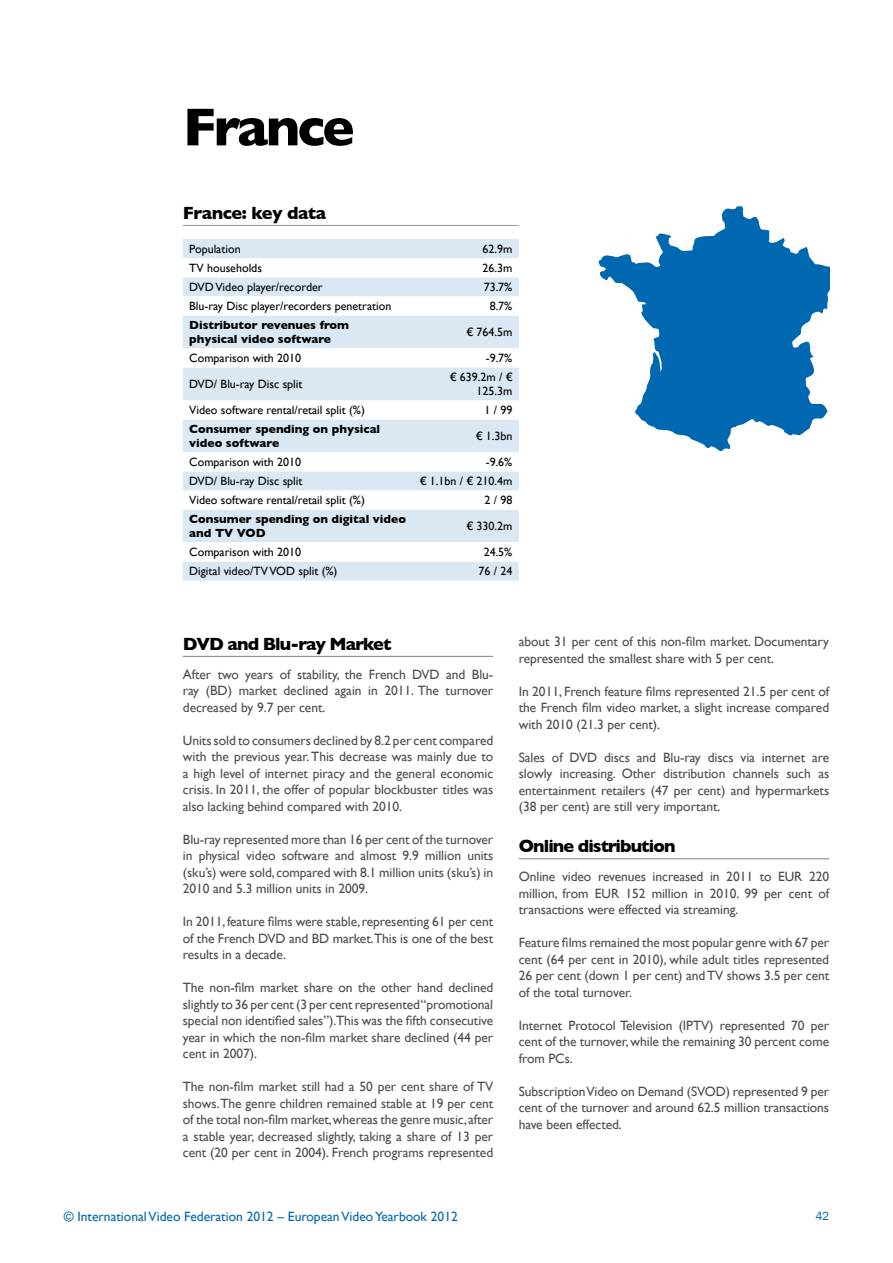
<style>
.page{position:relative;width:893px;height:1263px;background:#fff}
.page>*{position:absolute;margin:0;border:0;box-sizing:border-box;transform-origin:0 0}
.t1{font:700 54px "Gill Sans";letter-spacing:-.05em;color:#000}
.t2{font:700 18px "Gill Sans";letter-spacing:-.05em;color:#000}
.t3{font:700 18px "Gill Sans";letter-spacing:-.025em;color:#000}
.t4{font:13.5px/16.5px "Gill Sans";letter-spacing:-.005em;color:#4d4d4f;text-align:justify}
.t5{font:13.5px "Gill Sans";color:#0067b1}
.t6{font:12px/14.2px "Gill Sans";color:#000;text-align:right}
.t7{font:700 12px/14.2px "Gill Sans";color:#000}
.t8{font:12px "Franklin Gothic";color:#0067b1}
.s1{font-family:"Helvetica Neue LT Pro";font-weight:500}
</style>
<div class="page">
<hr style="left:519px;top:858px;width:310px;height:1px;background:#808285">
<hr style="left:183px;top:656px;width:310px;height:1px;background:#808285">
<svg style="left:599px;top:206px;width:230px;height:245px;fill:#0067b1"></svg>
<hr style="left:183px;top:225px;width:336px;height:1px;background:#939598">
<div style="left:183px;top:239px;width:336px;height:342px;background:#d9e8f3"></div>
<svg style="left:183px;top:258px;width:336px;height:303px;fill:#d9e8f3"></svg>
<h1 class="t1" style="left:183px;top:96px;width:173px">France</h1>
<h2 class="t3" style="left:183px;top:202px;width:145px">France: key data</h2>
<p class="t6" style="left:189px;top:241px;width:53px">Population</p>
<p class="t6" style="left:482px;top:241px;width:31px">62.9m</p>
<p class="t6" style="left:189px;top:261px;width:74px">TV households</p>
<p class="t6" style="left:482px;top:261px;width:31px">26.3m</p>
<p class="t6" style="left:189px;top:280px;width:135px">DVD Video player/recorder</p>
<p class="t6" style="left:484px;top:280px;width:30px">73.7%</p>
<p class="t6" style="left:189px;top:299px;width:204px">Blu-ray Disc player/recorders penetration</p>
<p class="t6" style="left:490px;top:299px;width:24px">8.7%</p>
<p class="t7" style="left:189px;top:318px;width:161px">Distributor revenues from physical video software</p>
<p class="t6" style="left:466px;top:325px;width:47px"><span class="s1">€</span> 764.5m</p>
<p class="t6" style="left:189px;top:351px;width:114px">Comparison with 2010</p>
<p class="t6" style="left:486px;top:351px;width:28px">-9.7%</p>
<p class="t6" style="left:189px;top:377px;width:115px">DVD/ Blu-ray Disc split</p>
<p class="t6" style="left:450px;top:370px;width:64px"><span class="s1">€</span> 639.2m / <span class="s1">€<br></span>125.3m</p>
<p class="t6" style="left:189px;top:403px;width:177px">Video software rental/retail split (%)</p>
<p class="t6" style="left:484px;top:403px;width:30px">1 / 99</p>
<p class="t7" style="left:189px;top:422px;width:192px">Consumer spending on physical video software</p>
<p class="t6" style="left:476px;top:429px;width:38px"><span class="s1">€</span> 1.3bn</p>
<p class="t6" style="left:189px;top:455px;width:114px">Comparison with 2010</p>
<p class="t6" style="left:486px;top:455px;width:28px">-9.6%</p>
<p class="t6" style="left:189px;top:474px;width:115px">DVD/ Blu-ray Disc split</p>
<p class="t6" style="left:420px;top:474px;width:94px"><span class="s1">€</span> 1.1bn / <span class="s1">€</span> 210.4m</p>
<p class="t6" style="left:189px;top:493px;width:177px">Video software rental/retail split (%)</p>
<p class="t6" style="left:484px;top:493px;width:30px">2 / 98</p>
<p class="t7" style="left:189px;top:512px;width:218px">Consumer spending on digital video and TV VOD</p>
<p class="t6" style="left:466px;top:519px;width:47px"><span class="s1">€</span> 330.2m</p>
<p class="t6" style="left:189px;top:545px;width:114px">Comparison with 2010</p>
<p class="t6" style="left:484px;top:545px;width:30px">24.5%</p>
<p class="t6" style="left:189px;top:564px;width:150px">Digital video/TV VOD split (%)</p>
<p class="t6" style="left:478px;top:564px;width:36px">76 / 24</p>
<h2 class="t2" style="left:183px;top:633px;width:210px">DVD and Blu-ray Market</h2>
<p class="t4" style="left:183px;top:666px;width:312px">After two years of stability, the French DVD and Blu&shy;ray (BD) market declined again in 2011. The turnover decreased by 9.7 per cent.</p>
<p class="t4" style="left:183px;top:732px;width:312px">Units sold to consumers declined by 8.2 per cent compared with the previous year. This decrease was mainly due to a high level of internet piracy and the general economic crisis. In 2011, the offer of popular blockbuster titles was also lacking behind compared with 2010.</p>
<p class="t4" style="left:183px;top:831px;width:312px">Blu-ray represented more than 16 per cent of the turnover in physical video software and almost 9.9 million units (sku’s) were sold, compared with 8.1 million units (sku’s) in 2010 and 5.3 million units in 2009.</p>
<p class="t4" style="left:183px;top:913px;width:312px">In 2011, feature films were stable, representing 61 per cent of the French DVD and BD market.This is one of the best results in a decade.</p>
<p class="t4" style="left:183px;top:979px;width:312px">The non-film market share on the other hand declined slightly to 36 per cent (3 per cent represented “promotional special non identified sales”).This was the fifth consecutive year in which the non-film market share declined (44 per cent in 2007).</p>
<p class="t4" style="left:183px;top:1078px;width:312px">The non-film market still had a 50 per cent share of TV shows. The genre children remained stable at 19 per cent of the total non-film market, whereas the genre music, after a stable year, decreased slightly, taking a share of 13 per cent (20 per cent in 2004). French programs represented</p>
<p class="t5" style="left:64px;top:1209px;width:396px">© International Video Federation 2012 – European Video Yearbook 2012</p>
<p class="t4" style="left:519px;top:633px;width:312px">about 31 per cent of this non-film market. Documentary represented the smallest share with 5 per cent.</p>
<p class="t4" style="left:519px;top:683px;width:312px">In 2011, French feature films represented 21.5 per cent of the French film video market, a slight increase compared with 2010 (21.3 per cent).</p>
<p class="t4" style="left:519px;top:749px;width:312px">Sales of DVD discs and Blu-ray discs via internet are slowly increasing. Other distribution channels such as entertainment retailers (47 per cent) and hypermarkets (38 per cent) are still very important.</p>
<h2 class="t2" style="left:519px;top:835px;width:158px">Online distribution</h2>
<p class="t4" style="left:519px;top:868px;width:312px">Online video revenues increased in 2011 to EUR 220 million, from EUR 152 million in 2010. 99 per cent of transactions were effected via streaming.</p>
<p class="t4" style="left:519px;top:934px;width:312px">Feature films remained the most popular genre with 67 per cent (64 per cent in 2010), while adult titles represented 26 per cent (down 1 per cent) and TV shows 3.5 per cent of the total turnover.</p>
<p class="t4" style="left:519px;top:1017px;width:312px">Internet Protocol Television (IPTV) represented 70 per cent of the turnover, while the remaining 30 percent come from PCs.</p>
<p class="t4" style="left:519px;top:1083px;width:312px">Subscription Video on Demand (SVOD) represented 9 per cent of the turnover and around 62.5 million transactions have been effected.</p>
<p class="t8" style="left:815px;top:1209px;width:15px">42</p>
</div>
